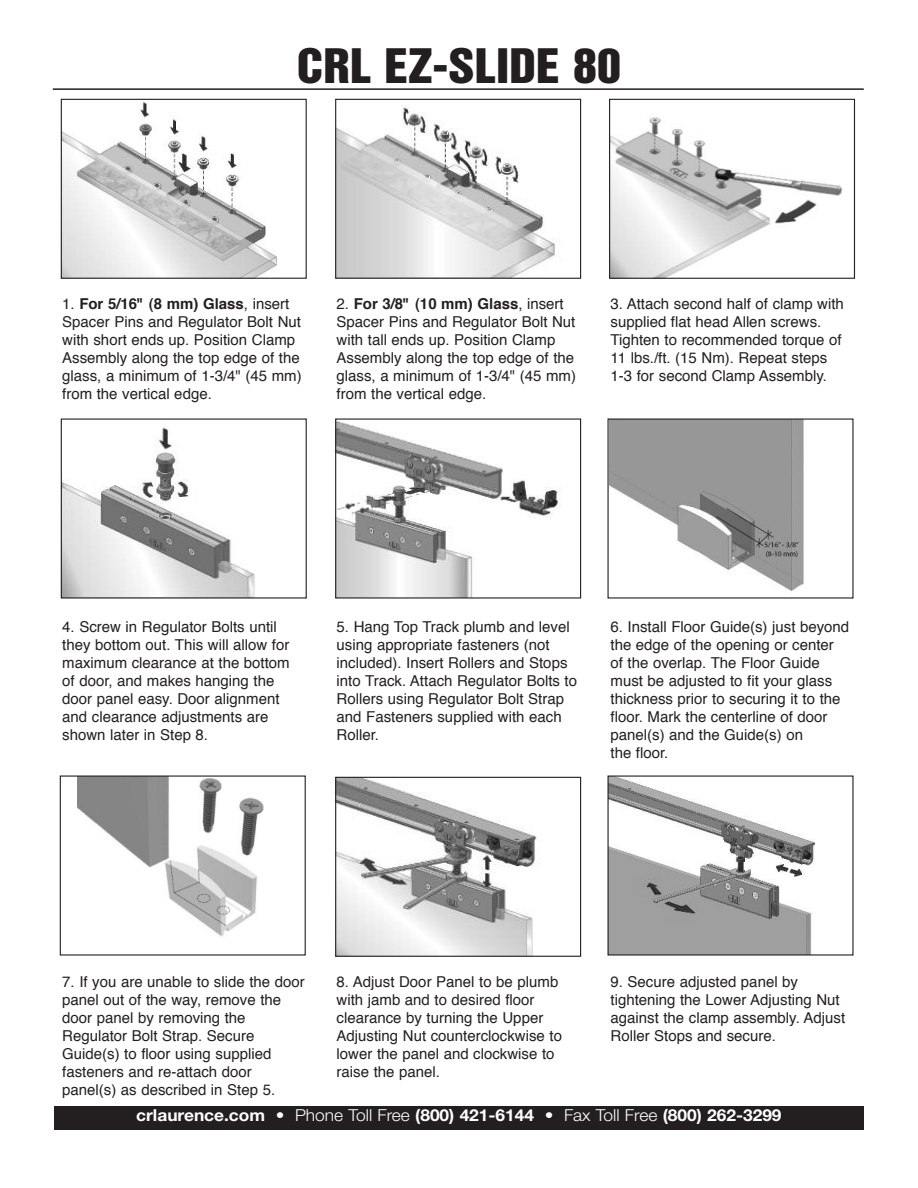
<style>
.page{position:relative;width:918px;height:1188px;background:#fff}
.page>*{position:absolute;margin:0;border:0;box-sizing:border-box;transform-origin:0 0}
.t1{font:43.5px "Helvetica Inserat";color:#231f20;scale:1.1 1}
.t2{font:700 16.5px "Helvetica Neue";color:#fff;scale:1.05 1}
.t3{font:15px/18px "Helvetica";color:#231f20}
.s1{font-weight:700}
.s2{font-weight:300}
</style>
<div class="page">
<div style="left:54px;top:1106px;width:810px;height:24px;background:#231f20"></div>
<hr style="left:53px;top:88px;width:811px;height:2px;background:#231f20">
<img style="left:63px;top:101px;width:214px;height:176px">
<div style="left:61px;top:99px;width:246px;height:180px;border:1px solid #231f20"></div>
<img style="left:337px;top:105px;width:219px;height:172px">
<div style="left:335px;top:99px;width:246px;height:180px;border:1px solid #231f20"></div>
<img style="left:611px;top:117px;width:232px;height:160px">
<div style="left:609px;top:99px;width:246px;height:180px;border:1px solid #231f20"></div>
<img style="left:63px;top:427px;width:192px;height:170px">
<div style="left:61px;top:418px;width:246px;height:181px;border:1px solid #231f20"></div>
<img style="left:337px;top:421px;width:225px;height:176px">
<div style="left:335px;top:418px;width:246px;height:181px;border:1px solid #231f20"></div>
<img style="left:610px;top:420px;width:194px;height:171px">
<img style="left:78px;top:778px;width:185px;height:158px">
<div style="left:60px;top:776px;width:246px;height:180px;border:1px solid #231f20"></div>
<img style="left:337px;top:779px;width:200px;height:176px">
<div style="left:335px;top:777px;width:246px;height:180px;border:1px solid #231f20"></div>
<img style="left:610px;top:778px;width:205px;height:176px">
<div style="left:608px;top:776px;width:246px;height:180px;border:1px solid #231f20"></div>
<h1 class="t1" style="left:297px;top:48px;width:296px">CRL EZ-SLIDE 80</h1>
<p class="t3" style="left:62px;top:296px;width:241px">1. <span class="s1">For 5/16" (8 mm) Glass</span>, insert<br>Spacer Pins and Regulator Bolt Nut with short ends up. Position Clamp<br>Assembly along the top edge of the glass, a minimum of 1-3/4" (45 mm) from the vertical edge.</p>
<p class="t3" style="left:337px;top:296px;width:241px">2. <span class="s1">For 3/8" (10 mm) Glass</span>, insert<br>Spacer Pins and Regulator Bolt Nut with tall ends up. Position Clamp<br>Assembly along the top edge of the glass, a minimum of 1-3/4" (45 mm) from the vertical edge.</p>
<p class="t3" style="left:611px;top:296px;width:235px">3. Attach second half of clamp with supplied flat head Allen screws.<br>Tighten to recommended torque of<br>11 lbs./ft. (15 Nm). Repeat steps<br>1-3 for second Clamp Assembly.</p>
<p class="t3" style="left:62px;top:619px;width:229px">4. Screw in Regulator Bolts until they bottom out. This will allow for maximum clearance at the bottom of door, and makes hanging the door panel easy. Door alignment and clearance adjustments are shown later in Step 8.</p>
<p class="t3" style="left:337px;top:619px;width:242px">5. Hang Top Track plumb and level using appropriate fasteners (not included). Insert Rollers and Stops into Track. Attach Regulator Bolts to<br>Rollers using Regulator Bolt Strap and Fasteners supplied with each<br>Roller.</p>
<p class="t3" style="left:611px;top:619px;width:240px">6. Install Floor Guide(s) just beyond the edge of the opening or center of the overlap. The Floor Guide must be adjusted to fit your glass thickness prior to securing it to the floor. Mark the centerline of door panel(s) and the Guide(s) on<br>the floor.</p>
<p class="t3" style="left:62px;top:974px;width:244px">7. If you are unable to slide the door panel out of the way, remove the door panel by removing the<br>Regulator Bolt Strap. Secure<br>Guide(s) to floor using supplied fasteners and re-attach door panel(s) as described in Step 5.</p>
<p class="t3" style="left:337px;top:974px;width:227px">8. Adjust Door Panel to be plumb with jamb and to desired floor clearance by turning the Upper<br>Adjusting Nut counterclockwise to lower the panel and clockwise to raise the panel.</p>
<p class="t3" style="left:611px;top:974px;width:236px">9. Secure adjusted panel by tightening the Lower Adjusting Nut against the clamp assembly. Adjust<br>Roller Stops and secure.</p>
<p class="t2" style="left:136px;top:1109px;width:616px">crlaurence.com • <span class="s2">Phone Toll Free</span> (800) 421-6144 • <span class="s2">Fax Toll Free</span> (800) 262-3299</p>
</div>
